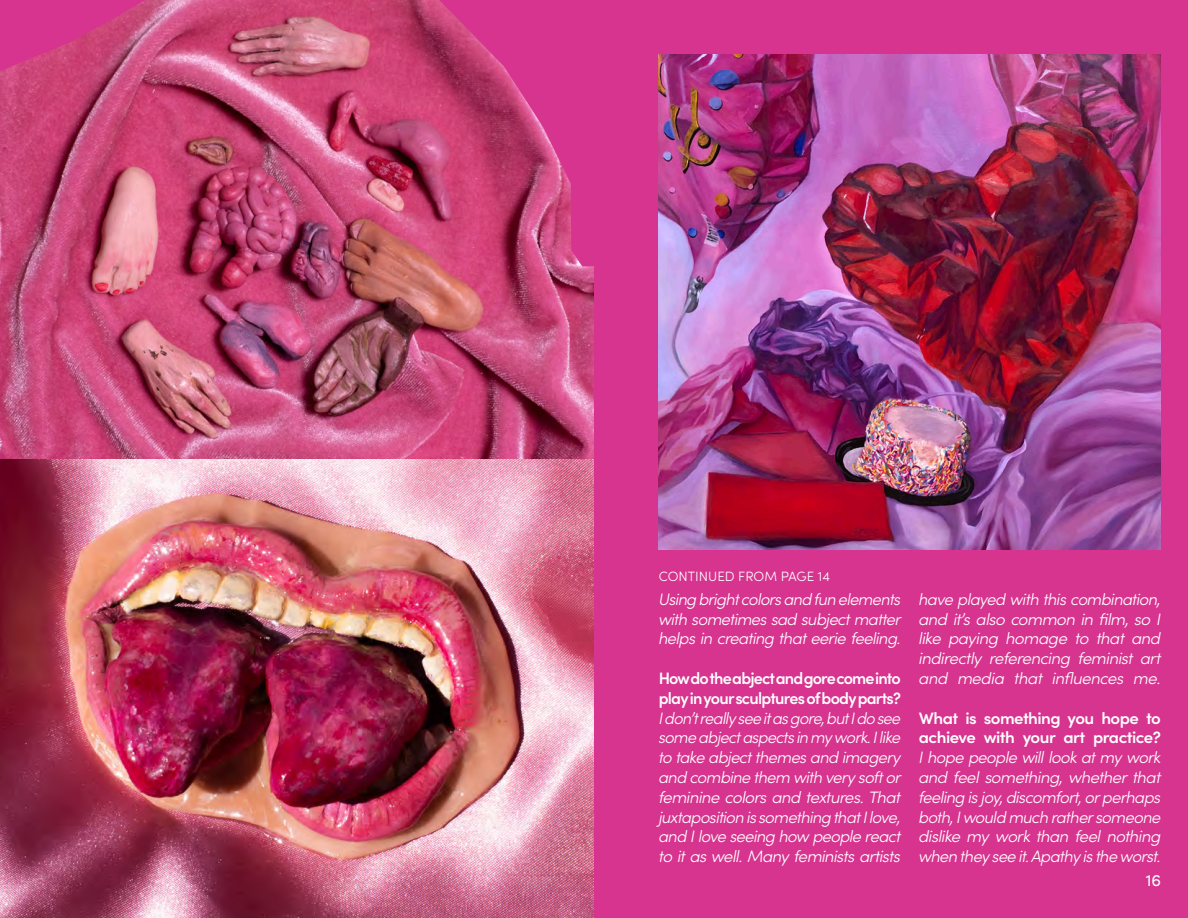
<style>
.page{position:relative;width:1188px;height:918px;background:#fff}
.page>*{position:absolute;margin:0;border:0;box-sizing:border-box;transform-origin:0 0}
.t1{font:italic 300 16.5px/19.8px "Sofia Pro";letter-spacing:-.04em;color:#fff;text-align:justify}
.t2{font:600 16.5px/19.8px "Sofia Pro";letter-spacing:-.045em;color:#fff}
.t3{font:16.5px "Sofia Pro";color:#fff}
.t4{font:300 13.5px "Sofia Pro";color:#fff}
</style>
<div class="page">
<img style="left:0;top:0;width:594px;height:918px">
<svg style="left:439px;top:0;width:155px;height:266px;background:#c83c7c"></svg>
<svg style="left:0;top:0;width:168px;height:77px;background:#cf4486"></svg>
<div style="left:594px;top:0;width:594px;height:918px;background:#d7348f"></div>
<img style="left:659px;top:54px;width:502px;height:496px">
<p class="t4" style="left:659px;top:567px;width:173px">CONTINUED FROM PAGE 14</p>
<p class="t1" style="left:659px;top:588px;width:244px">Using bright colors and fun elements with sometimes sad subject matter helps in creating that eerie feeling.</p>
<p class="t2" style="left:659px;top:667px;width:244px">How do the abject and gore come into play in your sculptures of body parts?</p>
<p class="t1" style="left:659px;top:707px;width:244px">I don’t really see it as gore, but I do see some abject aspects in my work. I like to take abject themes and imagery and combine them with very soft or feminine colors and textures. That juxtaposition is something that I love, and I love seeing how people react to it as well. Many feminists artists</p>
<p class="t1" style="left:919px;top:588px;width:244px">have played with this combination, and it’s also common in film, so I like paying homage to that and indirectly referencing feminist art and media that influences me.</p>
<p class="t2" style="left:919px;top:707px;width:244px">What is something you hope to achieve with your art practice?</p>
<p class="t1" style="left:919px;top:747px;width:244px">I hope people will look at my work and feel something, whether that feeling is joy, discomfort, or perhaps both, I would much rather someone dislike my work than feel nothing when they see it. Apathy is the worst.</p>
<p class="t3" style="left:1146px;top:869px;width:17px">16</p>
</div>
